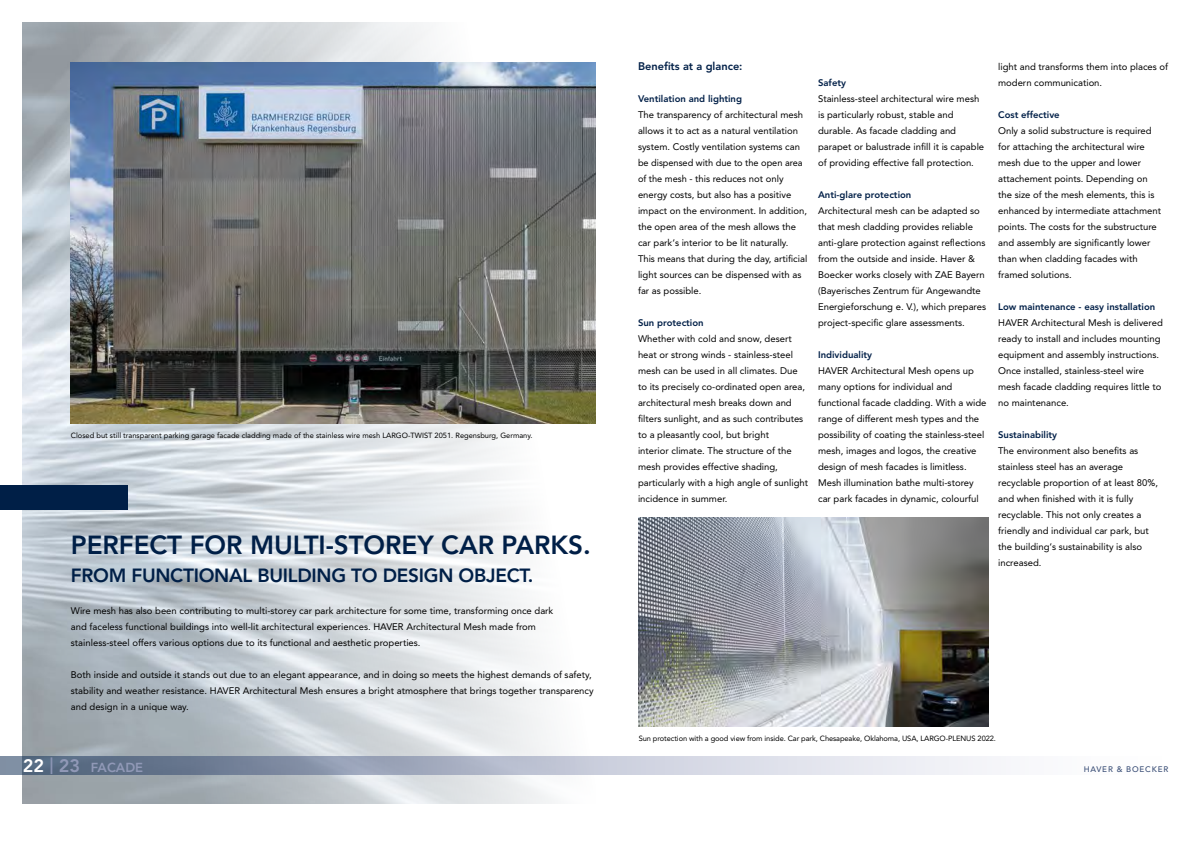
<style>
.page{position:relative;width:1191px;height:842px;background:#fff}
.page>*{position:absolute;margin:0;border:0;box-sizing:border-box;transform-origin:0 0}
.t1{font:800 26px "Avenir LT Std";letter-spacing:-.005em;color:#001f47}
.t2{font:800 19px "Avenir LT Std";letter-spacing:-.015em;color:#001f47}
.t3{font:800 13px "Avenir LT Std";color:#9199b7}
.t4{font:800 11px "Avenir LT Std";color:#001f47}
.t5{font:9.5px/16px "Avenir LT Std";color:#000}
.t6{font:800 9.5px "Avenir LT Std";color:#001f47}
.t7{font:500 8px "Avenir LT Std";letter-spacing:.1em;color:#3a4e76}
.t8{font:7.5px "Avenir LT Std";color:#000}
.s1{font-size:18px;color:#fff}
.s2{font-size:18px}
</style>
<div class="page">
<img style="left:23px;top:23px;width:572px;height:781px">
<svg style="left:0;top:757px;width:992px;height:17px;background:#abb3c3"></svg>
<svg style="left:51px;top:757px;width:1px;height:17px"></svg>
<div style="left:0;top:485px;width:128px;height:25px;background:#001f47"></div>
<img style="left:638px;top:517px;width:350px;height:209px">
<img style="left:71px;top:62px;width:524px;height:361px">
<p class="t8" style="left:71px;top:431px;width:463px">Closed but still transparent parking garage facade cladding made of the stainless wire mesh LARGO-TWIST 2051. Regensburg, Germany.</p>
<h1 class="t1" style="left:71px;top:530px;width:521px">PERFECT FOR MULTI-STOREY CAR PARKS.</h1>
<h2 class="t2" style="left:71px;top:565px;width:464px">FROM FUNCTIONAL BUILDING TO DESIGN OBJECT.</h2>
<p class="t5" style="left:71px;top:603px;width:484px">Wire mesh has also been contributing to multi-storey car park architecture for some time, transforming once dark and faceless functional buildings into well-lit architectural experiences. HAVER Architectural Mesh made from stainless-steel offers various options due to its functional and aesthetic properties.</p>
<p class="t5" style="left:71px;top:667px;width:524px">Both inside and outside it stands out due to an elegant appearance, and in doing so meets the highest demands of safety, stability and weather resistance. HAVER Architectural Mesh ensures a bright atmosphere that brings together transparency and design in a unique way.</p>
<p class="t4" style="left:638px;top:60px;width:106px">Benefits at a glance:</p>
<p class="t6" style="left:638px;top:93px;width:106px">Ventilation and lighting</p>
<p class="t5" style="left:638px;top:107px;width:171px">The transparency of architectural mesh allows it to act as a natural ventilation system. Costly ventilation systems can be dispensed with due to the open area of the mesh - this reduces not only energy costs, but also has a positive impact on the environment. In addition, the open area of the mesh allows the car park‘s interior to be lit naturally.<br>This means that during the day, artificial light sources can be dispensed with as far as possible.</p>
<p class="t6" style="left:638px;top:317px;width:67px">Sun protection</p>
<p class="t5" style="left:638px;top:331px;width:172px">Whether with cold and snow, desert heat or strong winds - stainless-steel mesh can be used in all climates. Due to its precisely co-ordinated open area, architectural mesh breaks down and filters sunlight, and as such contributes to a pleasantly cool, but bright<br>interior climate. The structure of the mesh provides effective shading, particularly with a high angle of sunlight incidence in summer.</p>
<p class="t6" style="left:818px;top:77px;width:29px">Safety</p>
<p class="t5" style="left:818px;top:91px;width:168px">Stainless-steel architectural wire mesh is particularly robust, stable and durable. As facade cladding and parapet or balustrade infill it is capable of providing effective fall protection.</p>
<p class="t6" style="left:818px;top:189px;width:95px">Anti-glare protection</p>
<p class="t5" style="left:818px;top:203px;width:169px">Architectural mesh can be adapted so that mesh cladding provides reliable anti-glare protection against reflections from the outside and inside. Haver &amp; Boecker works closely with ZAE Bayern (Bayerisches Zentrum für Angewandte Energieforschung e. V.), which prepares project-specific glare assessments.</p>
<p class="t6" style="left:818px;top:349px;width:56px">Individuality</p>
<p class="t5" style="left:818px;top:363px;width:170px">HAVER Architectural Mesh opens up many options for individual and functional facade cladding. With a wide range of different mesh types and the possibility of coating the stainless-steel mesh, images and logos, the creative design of mesh facades is limitless.<br>Mesh illumination bathe multi-storey car park facades in dynamic, colourful</p>
<p class="t5" style="left:998px;top:59px;width:172px">light and transforms them into places of modern communication.</p>
<p class="t6" style="left:998px;top:109px;width:63px">Cost effective</p>
<p class="t5" style="left:998px;top:123px;width:164px">Only a solid substructure is required for attaching the architectural wire mesh due to the upper and lower attachement points. Depending on the size of the mesh elements, this is enhanced by intermediate attachment points. The costs for the substructure and assembly are significantly lower than when cladding facades with framed solutions.</p>
<p class="t6" style="left:998px;top:301px;width:159px">Low maintenance - easy installation</p>
<p class="t5" style="left:998px;top:315px;width:166px">HAVER Architectural Mesh is delivered ready to install and includes mounting equipment and assembly instructions.<br>Once installed, stainless-steel wire mesh facade cladding requires little to no maintenance.</p>
<p class="t6" style="left:998px;top:429px;width:60px">Sustainability</p>
<p class="t5" style="left:998px;top:443px;width:161px">The environment also benefits as stainless steel has an average recyclable proportion of at least 80%, and when finished with it is fully recyclable. This not only creates a friendly and individual car park, but the building‘s sustainability is also increased.</p>
<p class="t8" style="left:639px;top:734px;width:359px">Sun protection with a good view from inside. Car park, Chesapeake, Oklahoma, USA, LARGO-PLENUS 2022.</p>
<h3 class="t3" style="left:23px;top:760px;width:122px"><span class="s1">22</span> <span class="s2">23</span> FACADE</h3>
<p class="t7" style="left:1083px;top:764px;width:86px">HAVER &amp; BOECKER</p>
</div>
